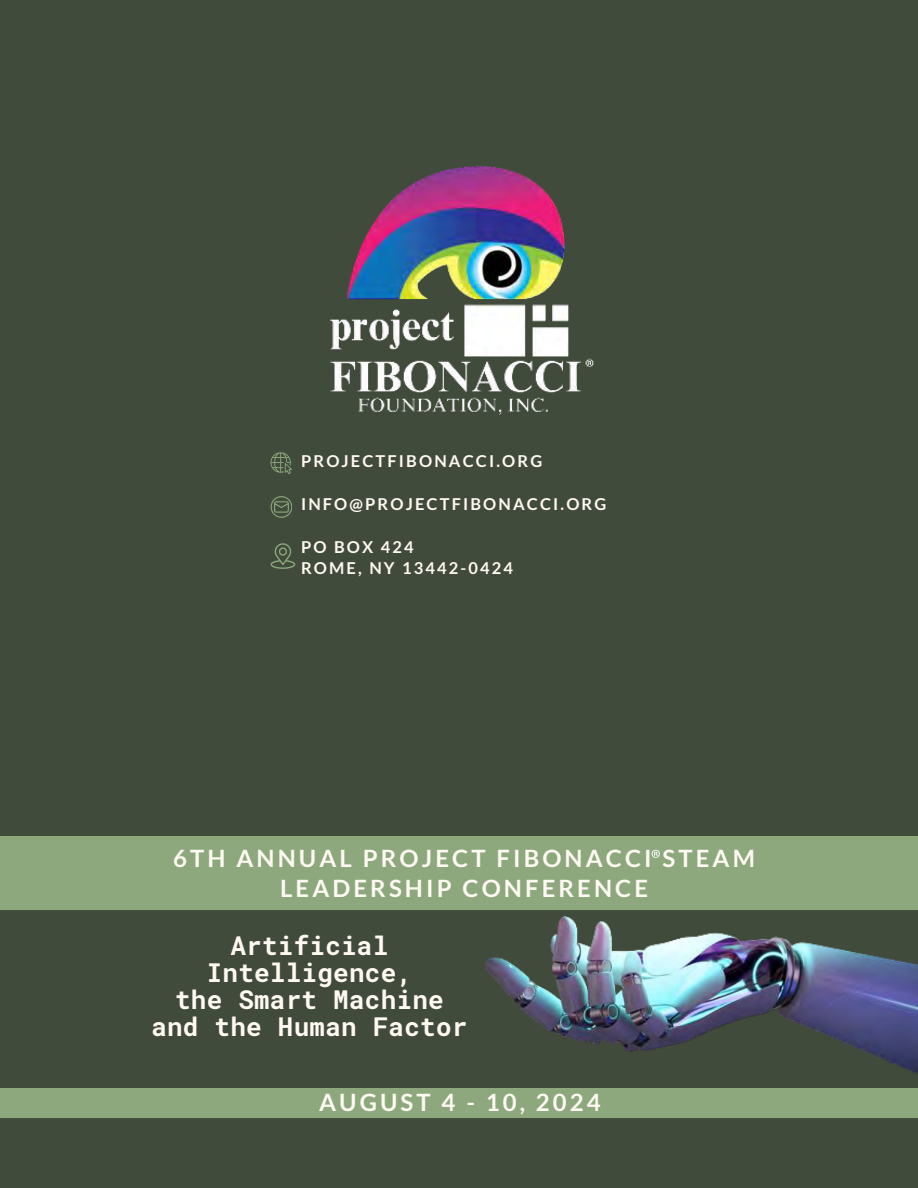
<style>
.page{position:relative;width:918px;height:1188px;background:#414b3b}
.page>*{position:absolute;margin:0;border:0;box-sizing:border-box;transform-origin:0 0}
.t1{font:700 25.95px/27px "Roboto Mono";letter-spacing:.01em;color:#fff9f3;text-align:center}
.t2{font:700 24px/30.3px "Lato";letter-spacing:.13em;color:#fff9f3;text-align:center}
.t3{font:700 16.5px/21.3px "Lato";letter-spacing:.13em;color:#fff9f3}
</style>
<div class="page">
<div style="left:0;top:1088px;width:918px;height:30px;background:#8ca87c"></div>
<div style="left:0;top:837px;width:918px;height:73px;background:#8ca87c"></div>
<img style="left:485px;top:917px;width:433px;height:157px">
<img style="left:330px;top:165px;width:264px;height:250px">
<svg style="left:270px;top:452px;width:22px;height:22px"></svg>
<svg style="left:271px;top:496px;width:21px;height:21px"></svg>
<svg style="left:271px;top:543px;width:24px;height:25px"></svg>
<svg style="left:652px;top:850px;width:7px;height:8px"></svg>
<p class="t3" style="left:301px;top:450px;width:243px">PROJECTFIBONACCI.ORG</p>
<p class="t3" style="left:301px;top:493px;width:307px">INFO@PROJECTFIBONACCI.ORG</p>
<p class="t3" style="left:301px;top:536px;width:213px">PO BOX 424<br>ROME, NY 13442-0424</p>
<h2 class="t2" style="left:173px;top:842px;width:583px">6TH ANNUAL PROJECT FIBONACCI STEAM<br>LEADERSHIP CONFERENCE</h2>
<h1 class="t1" style="left:151px;top:931px;width:318px">Artificial<br>Intelligence,<br>the Smart Machine and the Human Factor</h1>
<h2 class="t2" style="left:319px;top:1087px;width:283px">AUGUST 4 - 10, 2024</h2>
</div>
